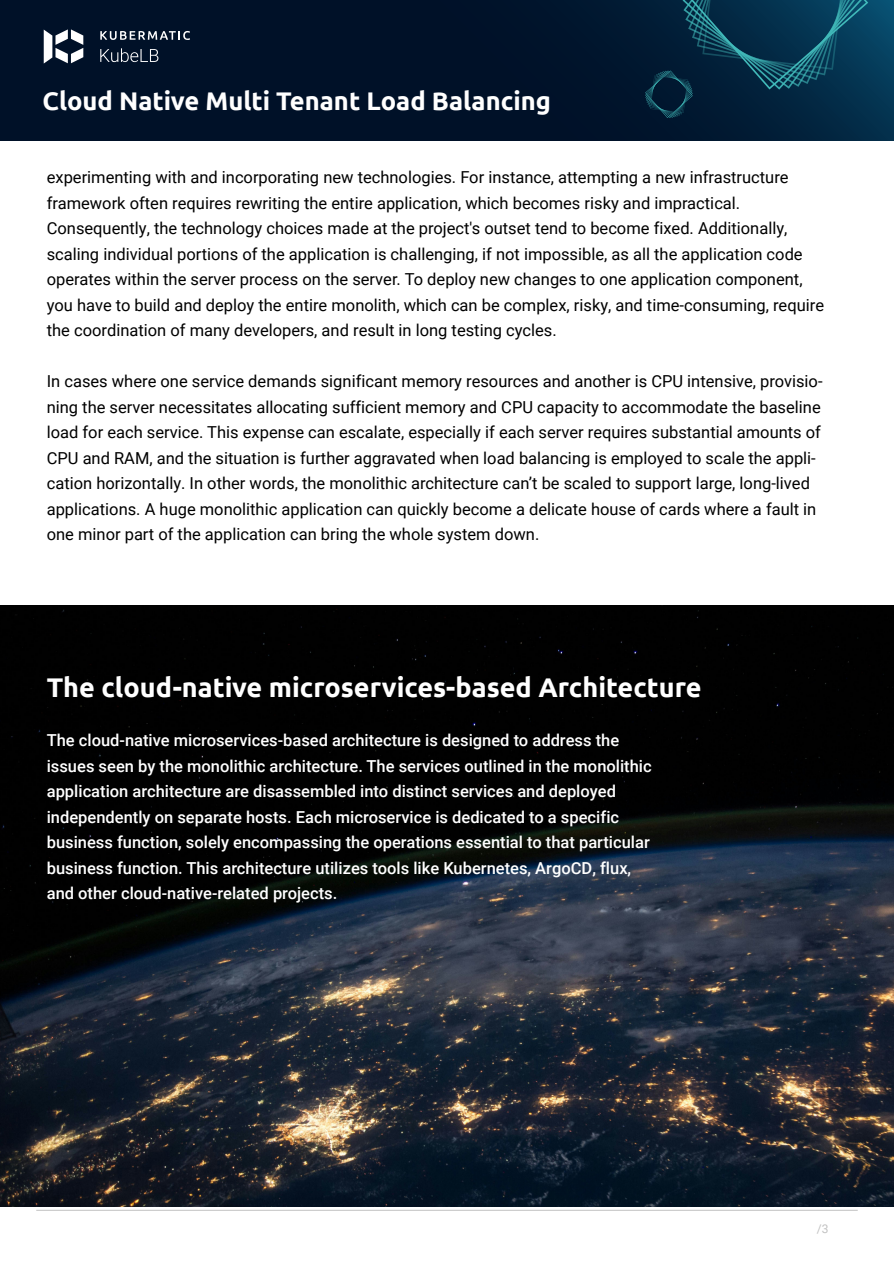
<style>
.page{position:relative;width:894px;height:1263px;background:#fff}
.page>*{position:absolute;margin:0;border:0;box-sizing:border-box;transform-origin:0 0}
.t1{font:700 27px "Ubuntu";color:#fff}
.t2{font:700 25.5px "Ubuntu";color:#fff}
.t3{font:16.5px/25.5px "Roboto";color:#000}
.t4{font:500 16.5px/25.5px "Roboto";color:#fff}
.t5{font:12px "Roboto";color:#c1c1c1}
</style>
<div class="page">
<img style="left:0;top:606px;width:894px;height:600px">
<svg style="left:1px;top:0;width:892px;height:140px;background:#00132b"></svg>
<svg style="left:645px;top:0;width:223px;height:118px;background:#07334c"></svg>
<svg style="left:44px;top:29px;width:39px;height:35px"></svg>
<svg style="left:100px;top:31px;width:90px;height:9px"></svg>
<svg style="left:100px;top:48px;width:58px;height:14px"></svg>
<hr style="left:36px;top:1210px;width:822px;height:1px;background:#c1c1c1">
<h2 class="t2" style="left:43px;top:86px;width:510px">Cloud Native Multi Tenant Load Balancing</h2>
<p class="t3" style="left:47px;top:164px;width:779px">experimenting with and incorporating new technologies. For instance, attempting a new infrastructure framework often requires rewriting the entire application, which becomes risky and impractical.<br>Consequently, the technology choices made at the project's outset tend to become fixed. Additionally, scaling individual portions of the application is challenging, if not impossible, as all the application code operates within the server process on the server. To deploy new changes to one application component, you have to build and deploy the entire monolith, which can be complex, risky, and time-consuming, require the coordination of many developers, and result in long testing cycles.</p>
<p class="t3" style="left:47px;top:368px;width:777px">In cases where one service demands significant memory resources and another is CPU intensive, provisio&shy;ning the server necessitates allocating sufficient memory and CPU capacity to accommodate the baseline load for each service. This expense can escalate, especially if each server requires substantial amounts of CPU and RAM, and the situation is further aggravated when load balancing is employed to scale the appli&shy;cation horizontally. In other words, the monolithic architecture can’t be scaled to support large, long-lived applications. A huge monolithic application can quickly become a delicate house of cards where a fault in one minor part of the application can bring the whole system down.</p>
<h1 class="t1" style="left:47px;top:671px;width:656px">The cloud-native microservices-based Architecture</h1>
<p class="t4" style="left:47px;top:727px;width:607px">The cloud-native microservices-based architecture is designed to address the issues seen by the monolithic architecture. The services outlined in the monolithic application architecture are disassembled into distinct services and deployed independently on separate hosts. Each microservice is dedicated to a specific business function, solely encompassing the operations essential to that particular business function. This architecture utilizes tools like Kubernetes, ArgoCD, flux, and other cloud-native-related projects.</p>
<p class="t5" style="left:817px;top:1220px;width:13px">/3</p>
</div>
